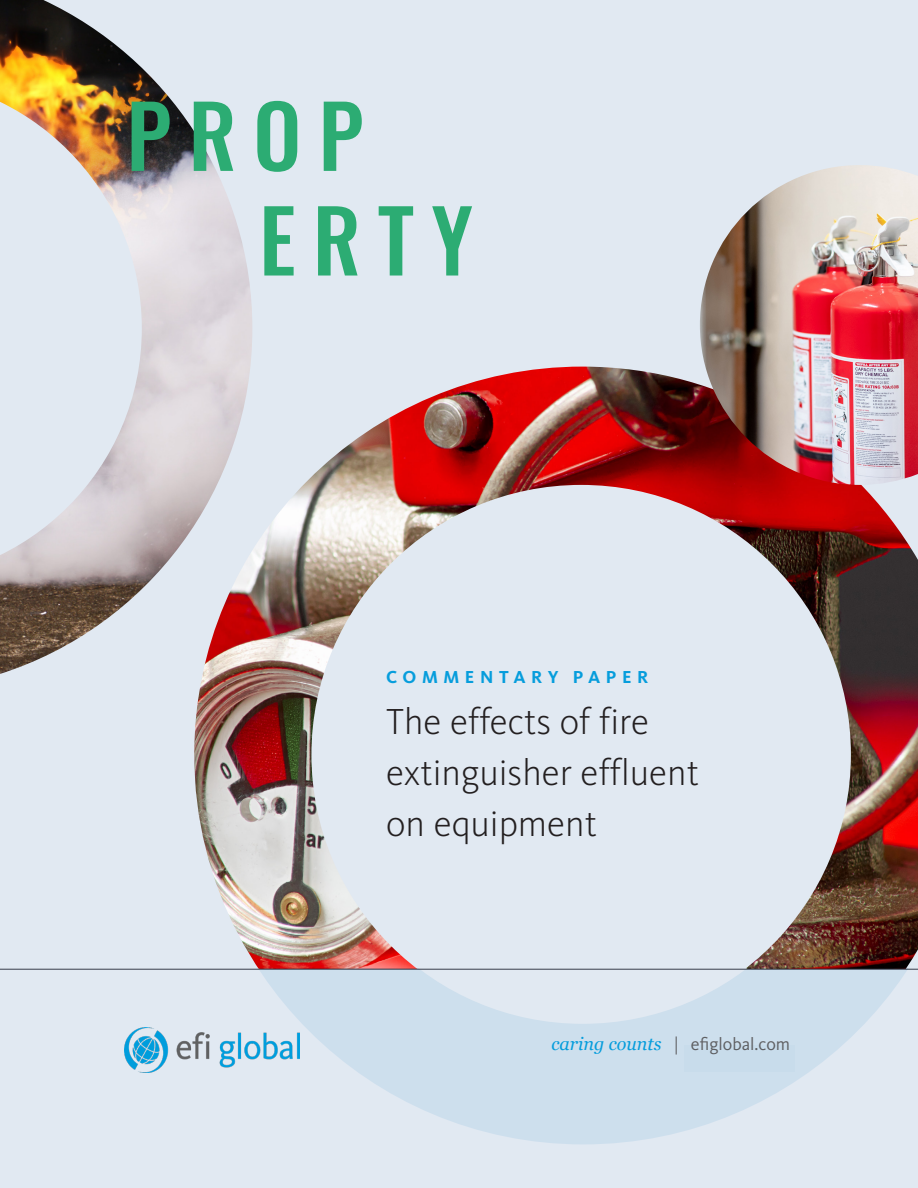
<style>
.page{position:relative;width:918px;height:1188px;background:#e1e9f2}
.page>*{position:absolute;margin:0;border:0;box-sizing:border-box;transform-origin:0 0}
.t1{font:500 85.5px "Oswald";letter-spacing:.2em;color:#2cac73}
.t2{font:300 37.5px/51px "Kievit OT";color:#231f20}
.t3{font:18px "Kievit OT";color:#5f5f62}
.t4{font:700 18px "Kievit OT";letter-spacing:.31em;color:#069ddc}
.s1{font-family:"Georgia";font-style:italic;color:#069ddc}
</style>
<div class="page">
<img style="left:194px;top:367px;width:724px;height:602px">
<img style="left:700px;top:165px;width:218px;height:320px">
<img style="left:0;top:0;width:252px;height:674px">
<svg style="left:0;top:76px;width:142px;height:504px"></svg>
<div style="left:311px;top:485px;width:540px;height:539px;background:#e1e9f2;border-radius:50%"></div>
<svg style="left:260px;top:970px;width:647px;height:174px;fill:#cddfed"></svg>
<svg style="left:313px;top:970px;width:540px;height:54px"></svg>
<hr style="left:0;top:969px;width:918px;height:1px;background:#373c4b">
<img style="left:125px;top:1028px;width:175px;height:44px">
<div style="left:684px;top:1046px;width:110px;height:26px;background:#c8dceb"></div>
<p class="t1" style="left:126px;top:91px;width:239px">PROP</p>
<p class="t1" style="left:259px;top:196px;width:215px">ERTY</p>
<p class="t4" style="left:386px;top:666px;width:264px">COMMENTARY PAPER</p>
<p class="t2" style="left:386px;top:696px;width:314px">The effects of fire extinguisher effluent on equipment</p>
<p class="t3" style="left:551px;top:1033px;width:240px"><span class="s1">caring counts</span> | efiglobal.com</p>
</div>
